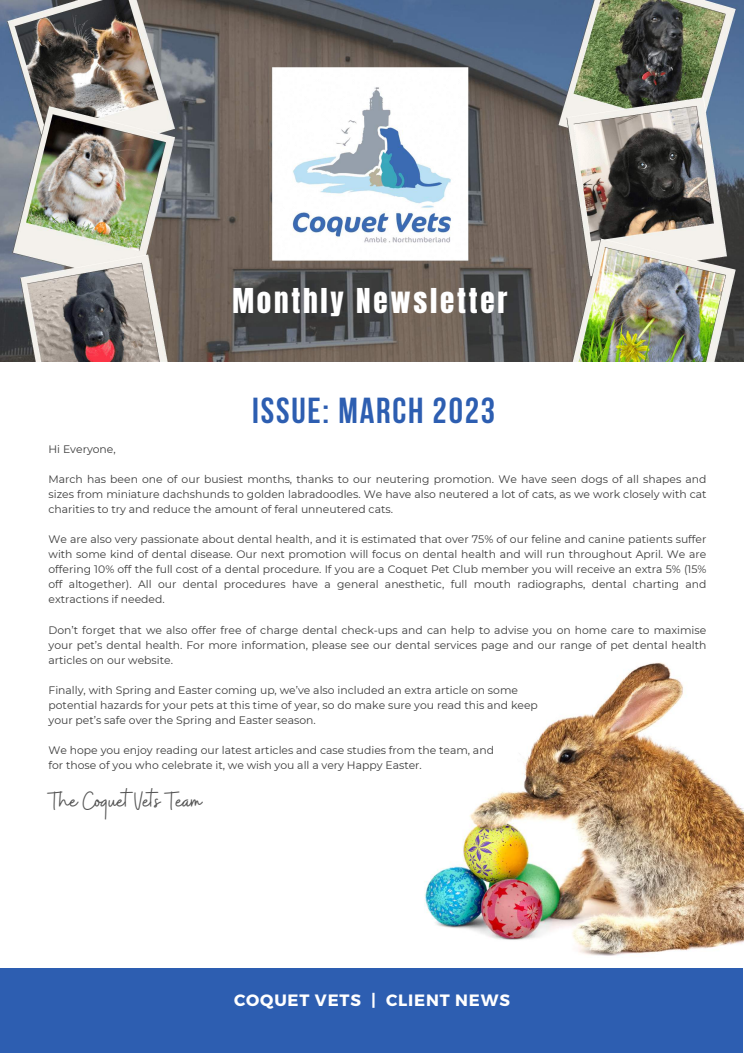
<style>
.page{position:relative;width:744px;height:1053px;background:#fff}
.page>*{position:absolute;margin:0;border:0;box-sizing:border-box;transform-origin:0 0}
.t1{font:700 36px "Bebas Neue";letter-spacing:.05em;color:#2d5eb1}
.t2{font:29.12px "Anton";letter-spacing:.095em;color:#fff}
.t3{font:26px "Buffalo";color:#545454}
.t4{font:700 16.4px "Montserrat";letter-spacing:.05em;color:#fff}
.t5{font:10.8px/15px "Montserrat";color:#3b3b3b;text-align:justify}
</style>
<div class="page">
<img style="left:0;top:0;width:744px;height:362px">
<div style="left:0;top:951px;width:743px;height:101px;background:#2d5eb1"></div>
<div style="left:0;top:369px;width:744px;height:598px;background:#fff"></div>
<img style="left:424px;top:662px;width:320px;height:294px">
<h2 class="t2" style="left:232px;top:280px;width:277px">Monthly Newsletter</h2>
<h1 class="t1" style="left:252px;top:396px;width:244px">ISSUE: MARCH 2023</h1>
<p class="t5" style="left:49px;top:442px;width:69px">Hi Everyone,</p>
<p class="t5" style="left:49px;top:472px;width:660px">March has been one of our busiest months, thanks to our neutering promotion. We have seen dogs of all shapes and sizes from miniature dachshunds to golden labradoodles. We have also neutered a lot of cats, as we work closely with cat charities to try and reduce the amount of feral unneutered cats.</p>
<p class="t5" style="left:49px;top:532px;width:660px">We are also very passionate about dental health, and it is estimated that over 75% of our feline and canine patients suffer with some kind of dental disease. Our next promotion will focus on dental health and will run throughout April. We are offering 10% off the full cost of a dental procedure. If you are a Coquet Pet Club member you will receive an extra 5% (15% off altogether). All our dental procedures have a general anesthetic, full mouth radiographs, dental charting and extractions if needed.</p>
<p class="t5" style="left:49px;top:622px;width:659px">Don’t forget that we also offer free of charge dental check-ups and can help to advise you on home care to maximise your pet’s dental health. For more information, please see our dental services page and our range of pet dental health articles on our website.</p>
<p class="t5" style="left:49px;top:682px;width:491px;text-align:left">Finally, with Spring and Easter coming up, we’ve also included an extra article on some potential hazards for your pets at this time of year, so do make sure you read this and keep your pet’s safe over the Spring and Easter season.</p>
<p class="t5" style="left:49px;top:742px;width:447px">We hope you enjoy reading our latest articles and case studies from the team, and for those of you who celebrate it, we wish you all a very Happy Easter.</p>
<h3 class="t3" style="left:49px;top:783px;width:155px">The Coquet Vets Team</h3>
<h3 class="t4" style="left:234px;top:989px;width:277px">COQUET VETS | CLIENT NEWS</h3>
</div>
